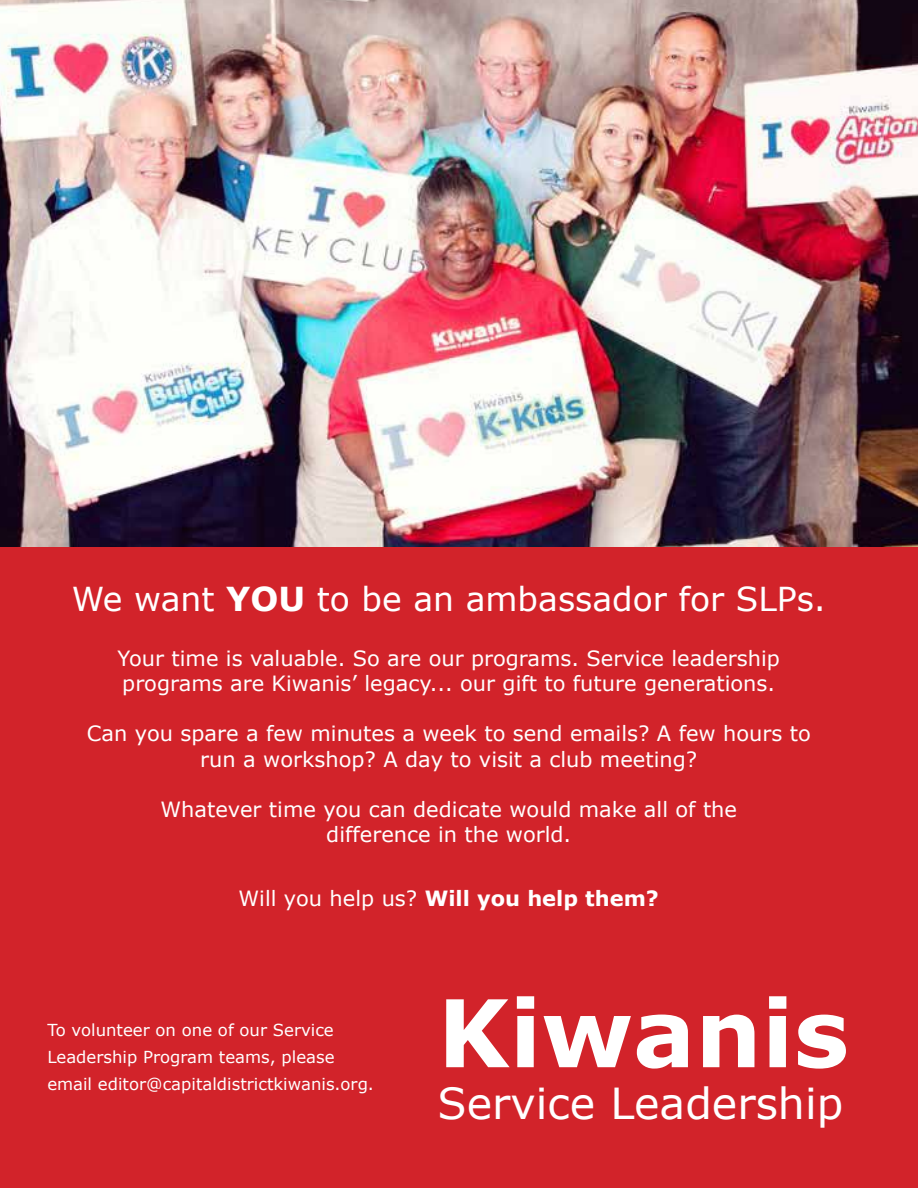
<style>
.page{position:relative;width:918px;height:1188px;background:#fff}
.page>*{position:absolute;margin:0;border:0;box-sizing:border-box;transform-origin:0 0}
.t1{font:700 93.3px "Verdana";color:#fff}
.t2{font:42.75px "Verdana";color:#fff}
.t3{font:33px "Verdana";color:#fff}
.t4{font:21px/25.2px "Verdana";color:#fff;text-align:center}
.t5{font:700 21px "Verdana";color:#fff}
.t6{font:16.5px/27px "Verdana";color:#fff}
.s1{font-weight:700}
.s2{font-weight:400}
</style>
<div class="page">
<div style="left:0;top:297px;width:918px;height:891px;background:#d2232a"></div>
<img style="left:0;top:0;width:918px;height:546px">
<h3 class="t3" style="left:72px;top:577px;width:756px">We want <span class="s1">YOU</span> to be an ambassador for SLPs.</h3>
<p class="t4" style="left:118px;top:645px;width:664px;text-align:left">Your time is valuable. So are our programs. Service leadership programs are Kiwanis’ legacy... our gift to future generations.</p>
<p class="t4" style="left:87px;top:721px;width:725px">Can you spare a few minutes a week to send emails? A few hours to run a workshop? A day to visit a club meeting?</p>
<p class="t4" style="left:160px;top:797px;width:578px">Whatever time you can dedicate would make all of the difference in the world.</p>
<p class="t5" style="left:239px;top:884px;width:422px"><span class="s2">Will you help us?</span> Will you help them?</p>
<p class="t6" style="left:47px;top:1016px;width:328px">To volunteer on one of our Service<br>Leadership Program teams, please email editor@capitaldistrictkiwanis.org.</p>
<h1 class="t1" style="left:438px;top:967px;width:413px">Kiwanis</h1>
<h2 class="t2" style="left:438px;top:1074px;width:407px">Service Leadership</h2>
</div>
